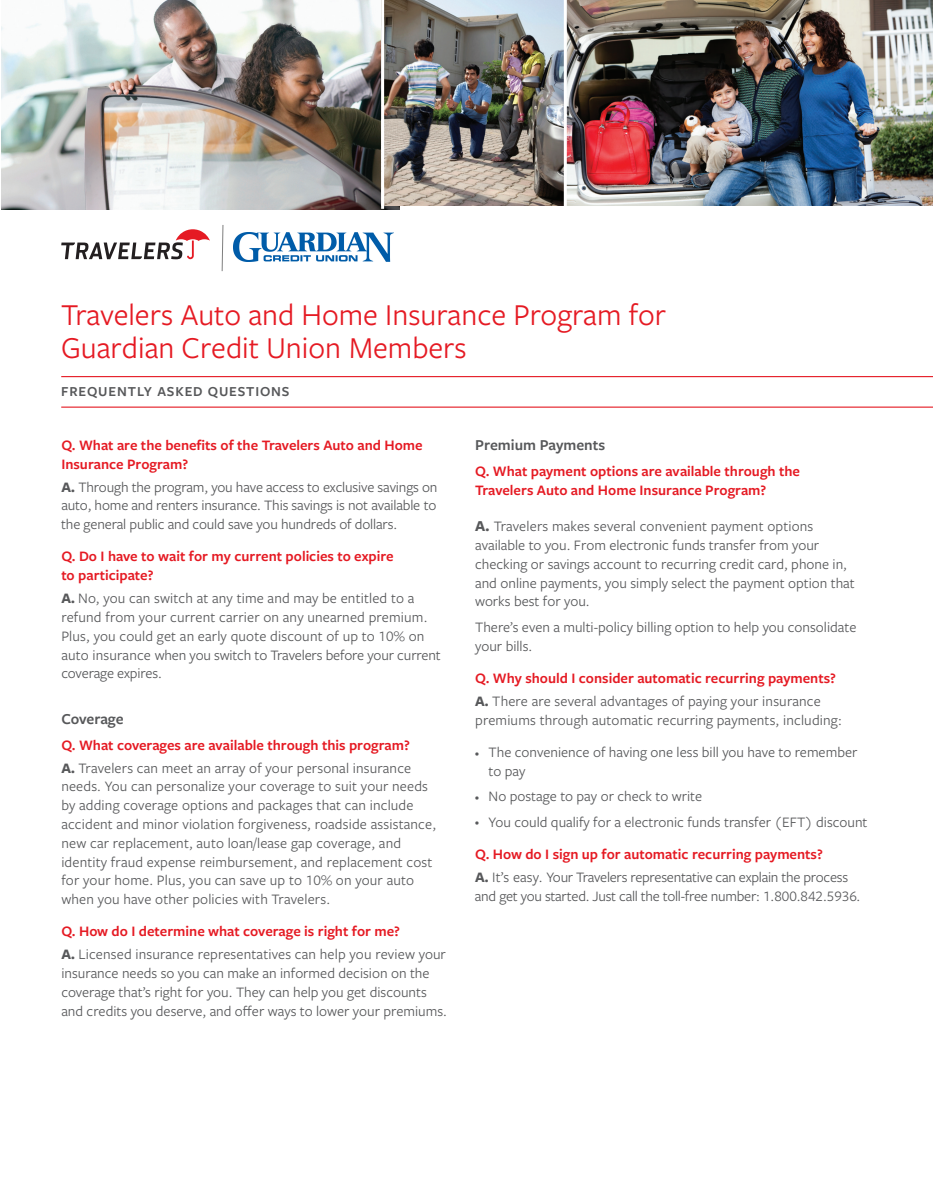
<style>
.page{position:relative;width:933px;height:1203px;background:#fff}
.page>*{position:absolute;margin:0;border:0;box-sizing:border-box;transform-origin:0 0}
.t1{font:31.5px/33px "Freight Sans Pro";color:#e51a23}
.t2{font:600 15.75px "Freight Sans Pro";color:#57585a}
.t3{font:15px/18.8px "Freight Sans Pro";color:#57585a}
.t4{font:600 15px/18.8px "Freight Sans Pro";color:#e51a23}
.t5{font:600 14.25px "Freight Sans Pro";letter-spacing:.06em;color:#57585a}
.s1{font-weight:700}
.s2{font-weight:700;color:#57585a}
.s3{font-weight:400;color:#57585a}
.s4{font-weight:600;color:#e51a23}
.s5{font-weight:700;font-size:15.75px}
.s6{font-size:8.55px}
</style>
<div class="page">
<svg style="left:61px;top:229px;width:149px;height:30px"></svg>
<img style="left:400px;top:0;width:532px;height:205px">
<img style="left:2px;top:0;width:398px;height:209px">
<hr style="left:381px;top:0;width:3px;height:209px;background:#fff">
<hr style="left:563px;top:0;width:3px;height:210px;background:#fff">
<hr style="left:61px;top:376px;width:871px;height:1px;background:#e51a23">
<hr style="left:61px;top:406px;width:871px;height:1px;background:#e51a23">
<svg style="left:2px;top:0;width:6px;height:8px"></svg>
<svg style="left:222px;top:225px;width:1px;height:46px"></svg>
<img style="left:233px;top:232px;width:160px;height:29px">
<h1 class="t1" style="left:61px;top:297px;width:606px">Travelers Auto and Home Insurance Program for<br>Guardian Credit Union Members</h1>
<p class="t5" style="left:61px;top:382px;width:230px">FREQUENTLY ASKED QUESTIONS</p>
<p class="t4" style="left:61px;top:435px;width:363px">Q. What are the benefits of the Travelers Auto and Home<br>Insurance Program?</p>
<p class="t3" style="left:61px;top:477px;width:378px;text-align:justify"><span class="s1">A.</span> Through the program, you have access to exclusive savings on auto, home and renters insurance. This savings is not available to the general public and could save you hundreds of dollars.</p>
<p class="t4" style="left:61px;top:546px;width:334px">Q. Do I have to wait for my current policies to expire to participate?</p>
<p class="t3" style="left:61px;top:588px;width:381px"><span class="s1">A.</span> No, you can switch at any time and may be entitled to a refund from your current carrier on any unearned premium.<br>Plus, you could get an early quote discount of up to 10% on auto insurance when you switch to Travelers before your current coverage expires.</p>
<p class="t2" style="left:61px;top:708px;width:64px">Coverage</p>
<p class="t4" style="left:61px;top:732px;width:351px;line-height:23.1px">Q. What coverages are available through this program?<br><span class="s2">A.</span> <span class="s3">Travelers can meet an array of your personal insurance</span></p>
<p class="t3" style="left:61px;top:776px;width:376px">needs. You can personalize your coverage to suit your needs by adding coverage options and packages that can include accident and minor violation forgiveness, roadside assistance, new car replacement, auto loan/lease gap coverage, and identity fraud expense reimbursement, and replacement cost for your home. Plus, you can save up to 10% on your auto when you have other policies with Travelers.</p>
<p class="t3" style="left:61px;top:919px;width:386px;line-height:23.1px"><span class="s4">Q. How do I determine what coverage is right for me?<br></span><span class="s1">A.</span> Licensed insurance representatives can help you review your</p>
<p class="t3" style="left:61px;top:963px;width:387px">insurance needs so you can make an informed decision on the coverage that’s right for you. They can help you get discounts and credits you deserve, and offer ways to lower your premiums.</p>
<p class="t2" style="left:475px;top:434px;width:132px">Premium Payments</p>
<p class="t4" style="left:475px;top:461px;width:326px">Q. What payment options are available through the<br>Travelers Auto and Home Insurance Program?</p>
<p class="t3" style="left:475px;top:516px;width:381px"><span class="s5">A.</span> Travelers makes several convenient payment options available to you. From electronic funds transfer from your checking or savings account to recurring credit card, phone in, and online payments, you simply select the payment option that works best for you.</p>
<p class="t3" style="left:475px;top:617px;width:383px">There’s even a multi-policy billing option to help you consolidate your bills.</p>
<p class="t4" style="left:475px;top:666px;width:362px;line-height:23.1px">Q. Why should I consider automatic recurring payments?<br><span class="s2">A.</span> <span class="s3">There are several advantages of paying your insurance</span></p>
<p class="t3" style="left:475px;top:710px;width:368px">premiums through automatic recurring payments, including:</p>
<p class="t3" style="left:488px;top:742px;width:370px;text-indent:-14px"><span class="s6">•</span> The convenience of having one less bill you have to remember to pay</p>
<p class="t3" style="left:475px;top:786px;width:228px"><span class="s6">•</span> No postage to pay or check to write</p>
<p class="t3" style="left:475px;top:805px;width:394px;line-height:32.2px"><span class="s6">•</span> You could qualify for a electronic funds transfer (EFT) discount<br><span class="s4">Q. How do I sign up for automatic recurring payments?</span></p>
<p class="t3" style="left:475px;top:867px;width:387px"><span class="s1">A.</span> It’s easy. Your Travelers representative can explain the process and get you started. Just call the toll-free number: 1.800.842.5936.</p>
</div>
